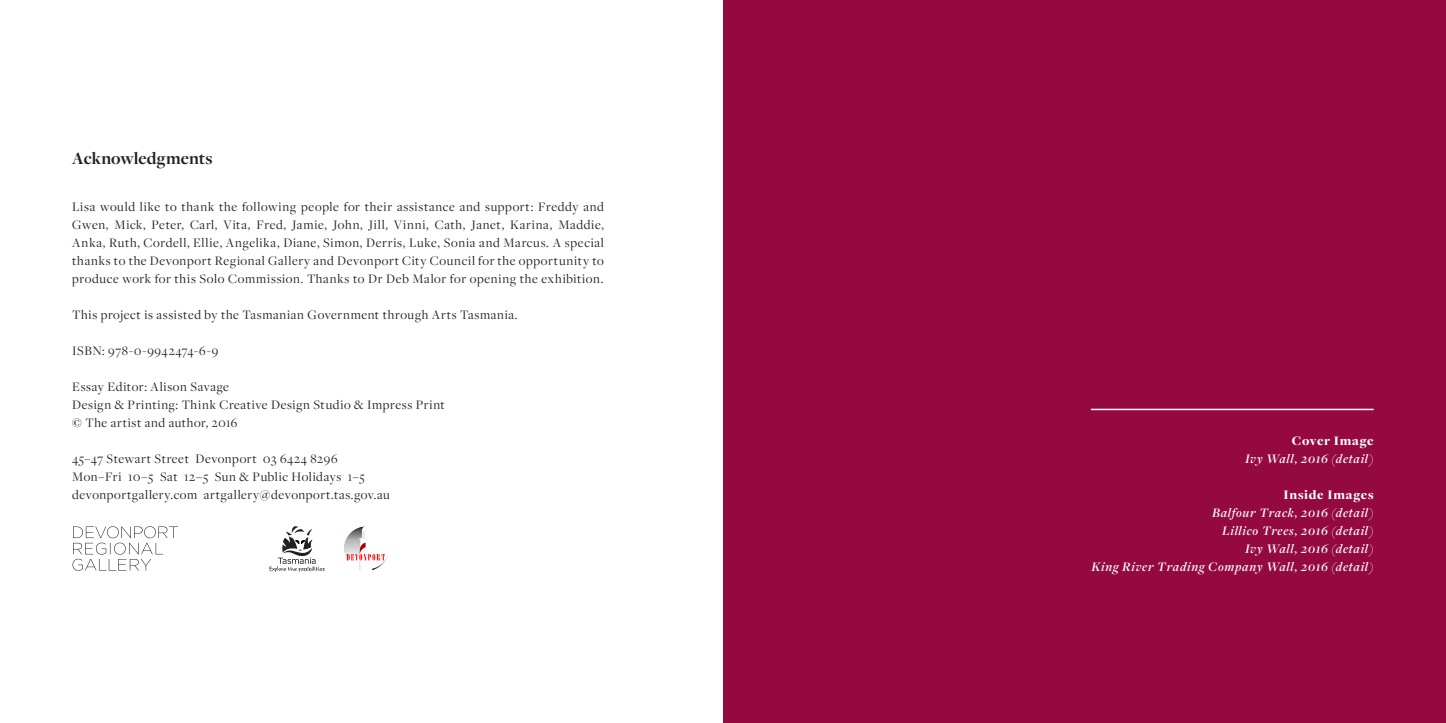
<style>
.page{position:relative;width:1446px;height:723px;background:#fff}
.page>*{position:absolute;margin:0;border:0;box-sizing:border-box;transform-origin:0 0}
.t1{font:700 18px "Freight Disp Pro";color:#221f1f}
.t2{font:13.5px/18px "Freight Disp Pro";letter-spacing:.045em;color:#221f1f}
.t3{font:italic 600 13.5px/18px "Freight Disp Pro";letter-spacing:.05em;color:#fff;text-align:right}
.t4{font:900 13.5px "Freight Disp Pro";letter-spacing:.055em;color:#fff}
.s1{font-weight:700}
</style>
<div class="page">
<div style="left:723px;top:0;width:723px;height:723px;background:#94093f"></div>
<svg style="left:72px;top:526px;width:106px;height:45px"></svg>
<svg style="left:269px;top:526px;width:56px;height:46px"></svg>
<svg style="left:344px;top:526px;width:44px;height:45px"></svg>
<hr style="left:1091px;top:409px;width:282px;height:1px;background:#fff">
<h1 class="t1" style="left:72px;top:152px;width:142px">Acknowledgments</h1>
<p class="t2" style="left:72px;top:199px;width:533px;text-align:justify">Lisa would like to thank the following people for their assistance and support: Freddy and Gwen, Mick, Peter, Carl, Vita, Fred, Jamie, John, Jill, Vinni, Cath, Janet, Karina, Maddie, Anka, Ruth, Cordell, Ellie, Angelika, Diane, Simon, Derris, Luke, Sonia and Marcus. A special thanks to the Devonport Regional Gallery and Devonport City Council for the opportunity to produce work for this Solo Commission. Thanks to Dr Deb Malor for opening the exhibition.</p>
<p class="t2" style="left:72px;top:307px;width:447px">This project is assisted by the Tasmanian Government through Arts Tasmania.</p>
<p class="t2" style="left:72px;top:343px;width:147px">ISBN: 978-0-9942474-6-9</p>
<p class="t2" style="left:72px;top:379px;width:374px">Essay Editor: Alison Savage<br>Design &amp; Printing: Think Creative Design Studio &amp; Impress Print <span class="s1">©</span> The artist and author, 2016</p>
<p class="t2" style="left:72px;top:451px;width:319px">45–47 Stewart Street Devonport 03 6424 8296<br>Mon–Fri 10–5 Sat 12–5 Sun &amp; Public Holidays 1–5 devonportgallery.com artgallery@devonport.tas.gov.au</p>
<p class="t4" style="left:1292px;top:436px;width:83px">Cover Image</p>
<p class="t3" style="left:1245px;top:451px;width:130px">Ivy Wall, 2016 (detail)</p>
<p class="t4" style="left:1283px;top:490px;width:92px">Inside Images</p>
<p class="t3" style="left:1091px;top:505px;width:284px">Balfour Track, 2016 (detail)<br>Lillico Trees, 2016 (detail)<br>Ivy Wall, 2016 (detail)<br>King River Trading Company Wall, 2016 (detail)</p>
</div>
